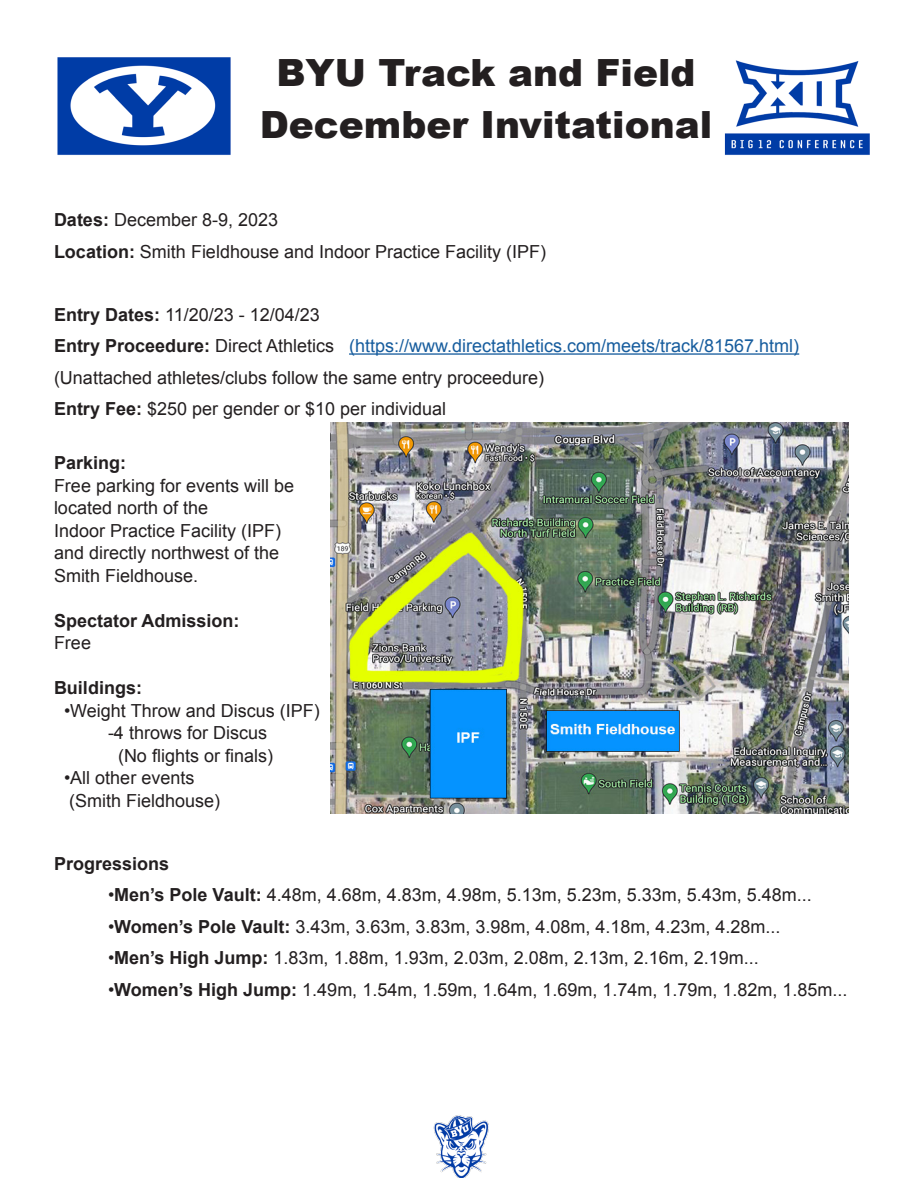
<style>
.page{position:relative;width:918px;height:1188px;background:#fff}
.page>*{position:absolute;margin:0;border:0;box-sizing:border-box;transform-origin:0 0}
.t1{font:900 37.5px/52.2px "Arial";color:#231f20;text-align:center}
.t2{font:18px "Arial";color:#231f20}
.t3{font:18px "Arial";color:#175d9e}
.t4{font:700 18px "Arial";color:#231f20}
.s1{font-weight:700}
.s2{font-weight:700;color:#231f20}
.s3{color:#231f20}
</style>
<div class="page">
<hr style="left:349px;top:353px;width:450px;height:2px;background:#175d9e">
<img style="left:724px;top:60px;width:146px;height:95px">
<img style="left:331px;top:423px;width:518px;height:391px">
<img style="left:433px;top:1115px;width:56px;height:62px">
<img style="left:57px;top:57px;width:174px;height:98px">
<p class="t1" style="left:260px;top:45px;width:454px">BYU Track and Field<br>December Invitational</p>
<p class="t2" style="left:54px;top:208px;width:226px"><span class="s1">Dates:</span> December 8-9, 2023</p>
<p class="t2" style="left:54px;top:240px;width:494px"><span class="s1">Location:</span> Smith Fieldhouse and Indoor Practice Facility (IPF)</p>
<p class="t2" style="left:54px;top:303px;width:267px"><span class="s1">Entry Dates:</span> 11/20/23 - 12/04/23</p>
<p class="t3" style="left:54px;top:334px;width:747px"><span class="s2">Entry Proceedure:</span> <span class="s3">Direct Athletics</span> (https://www.directathletics.com/meets/track/81567.html)</p>
<p class="t2" style="left:54px;top:366px;width:492px">(Unattached athletes/clubs follow the same entry proceedure)</p>
<p class="t2" style="left:54px;top:397px;width:394px"><span class="s1">Entry Fee:</span> $250 per gender or $10 per individual</p>
<p class="t4" style="left:54px;top:451px;width:74px">Parking:</p>
<p class="t2" style="left:54px;top:474px;width:242px">Free parking for events will be</p>
<p class="t2" style="left:54px;top:496px;width:156px">located north of the</p>
<p class="t2" style="left:54px;top:519px;width:229px">Indoor Practice Facility (IPF)</p>
<p class="t2" style="left:54px;top:541px;width:227px">and directly northwest of the</p>
<p class="t2" style="left:54px;top:564px;width:146px">Smith Fieldhouse.</p>
<p class="t4" style="left:54px;top:608px;width:187px">Spectator Admission:</p>
<p class="t2" style="left:54px;top:631px;width:39px">Free</p>
<p class="t4" style="left:54px;top:676px;width:90px">Buildings:</p>
<p class="t2" style="left:64px;top:699px;width:257px">•Weight Throw and Discus (IPF)</p>
<p class="t2" style="left:108px;top:721px;width:161px">-4 throws for Discus</p>
<p class="t2" style="left:118px;top:744px;width:157px">(No flights or finals)</p>
<p class="t2" style="left:64px;top:766px;width:132px">•All other events</p>
<p class="t2" style="left:69px;top:789px;width:153px">(Smith Fieldhouse)</p>
<p class="t4" style="left:54px;top:851px;width:117px">Progressions</p>
<p class="t2" style="left:108px;top:883px;width:705px">•<span class="s1">Men’s Pole Vault:</span> 4.48m, 4.68m, 4.83m, 4.98m, 5.13m, 5.23m, 5.33m, 5.43m, 5.48m...</p>
<p class="t2" style="left:108px;top:915px;width:674px">•<span class="s1">Women’s Pole Vault:</span> 3.43m, 3.63m, 3.83m, 3.98m, 4.08m, 4.18m, 4.23m, 4.28m...</p>
<p class="t2" style="left:108px;top:946px;width:652px">•<span class="s1">Men’s High Jump:</span> 1.83m, 1.88m, 1.93m, 2.03m, 2.08m, 2.13m, 2.16m, 2.19m...</p>
<p class="t2" style="left:108px;top:978px;width:741px">•<span class="s1">Women’s High Jump:</span> 1.49m, 1.54m, 1.59m, 1.64m, 1.69m, 1.74m, 1.79m, 1.82m, 1.85m...</p>
</div>
